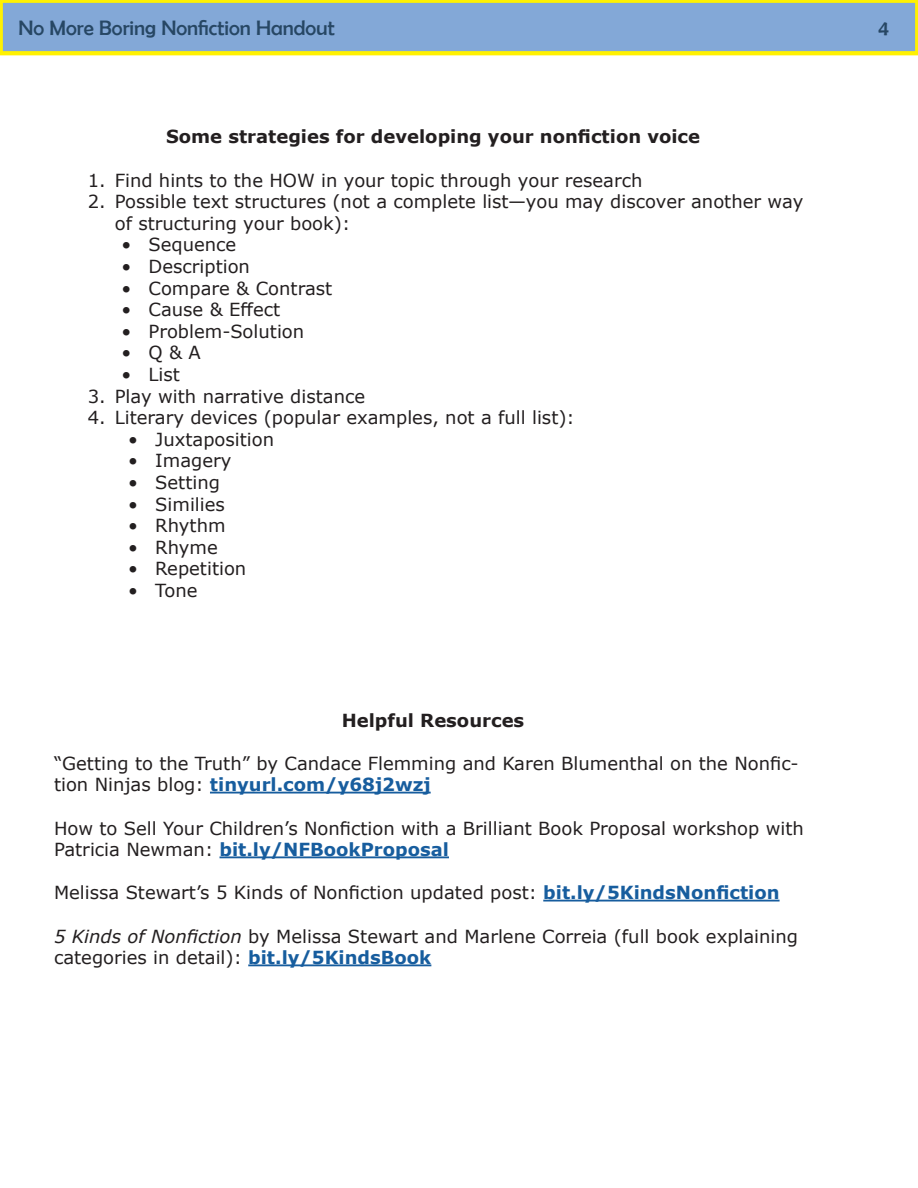
<style>
.page{position:relative;width:918px;height:1188px;background:#fff}
.page>*{position:absolute;margin:0;border:0;box-sizing:border-box;transform-origin:0 0}
.t1{font:21px "Berlin Sans FB";color:#274764}
.t2{font:18px/21.6px "Verdana";color:#231f20}
.t3{font:700 18px "Verdana";color:#231f20}
.s1{font-weight:700;color:#175d9e}
.s2{font-style:italic}
</style>
<div class="page">
<svg style="left:0;top:0;width:918px;height:55px;background:#92b1bb"></svg>
<hr style="left:210px;top:792px;width:221px;height:2px;background:#175d9e">
<hr style="left:220px;top:856px;width:229px;height:2px;background:#175d9e">
<hr style="left:543px;top:900px;width:237px;height:2px;background:#175d9e">
<hr style="left:248px;top:964px;width:183px;height:2px;background:#175d9e">
<p class="t1" style="left:18px;top:16px;width:318px">No More Boring Nonfiction Handout</p>
<p class="t1" style="left:878px;top:16px;width:12px">4</p>
<p class="t3" style="left:166px;top:124px;width:536px">Some strategies for developing your nonfiction voice</p>
<p class="t2" style="left:88px;top:169px;width:556px">1. Find hints to the HOW in your topic through your research</p>
<p class="t2" style="left:115px;top:191px;width:690px;text-indent:-27px">2. Possible text structures (not a complete list—you may discover another way of structuring your book):</p>
<p class="t2" style="left:122px;top:234px;width:116px">• Sequence</p>
<p class="t2" style="left:122px;top:255px;width:130px">• Description</p>
<p class="t2" style="left:122px;top:277px;width:212px">• Compare &amp; Contrast</p>
<p class="t2" style="left:122px;top:299px;width:160px">• Cause &amp; Effect</p>
<p class="t2" style="left:122px;top:320px;width:184px">• Problem-Solution</p>
<p class="t2" style="left:122px;top:342px;width:81px">• Q &amp; A</p>
<p class="t2" style="left:122px;top:363px;width:60px">• List</p>
<p class="t2" style="left:88px;top:385px;width:279px">3. Play with narrative distance</p>
<p class="t2" style="left:88px;top:407px;width:489px">4. Literary devices (popular examples, not a full list):</p>
<p class="t2" style="left:128px;top:428px;width:147px">• Juxtaposition</p>
<p class="t2" style="left:128px;top:450px;width:105px">• Imagery</p>
<p class="t2" style="left:128px;top:471px;width:93px">• Setting</p>
<p class="t2" style="left:128px;top:493px;width:98px">• Similies</p>
<p class="t2" style="left:128px;top:515px;width:99px">• Rhythm</p>
<p class="t2" style="left:128px;top:536px;width:91px">• Rhyme</p>
<p class="t2" style="left:128px;top:558px;width:120px">• Repetition</p>
<p class="t2" style="left:128px;top:579px;width:71px">• Tone</p>
<p class="t3" style="left:342px;top:707px;width:184px">Helpful Resources</p>
<p class="t2" style="left:54px;top:752px;width:746px">“Getting to the Truth” by Candace Flemming and Karen Blumenthal on the Nonfic&shy;tion Ninjas blog: <span class="s1">tinyurl.com/y68j2wzj</span></p>
<p class="t2" style="left:54px;top:817px;width:751px">How to Sell Your Children’s Nonfiction with a Brilliant Book Proposal workshop with<br>Patricia Newman: <span class="s1">bit.ly/NFBookProposal</span></p>
<p class="t2" style="left:54px;top:882px;width:727px">Melissa Stewart’s 5 Kinds of Nonfiction updated post: <span class="s1">bit.ly/5KindsNonfiction</span></p>
<p class="t2" style="left:54px;top:925px;width:746px"><span class="s2">5 Kinds of Nonfiction</span> by Melissa Stewart and Marlene Correia (full book explaining categories in detail): <span class="s1">bit.ly/5KindsBook</span></p>
</div>
